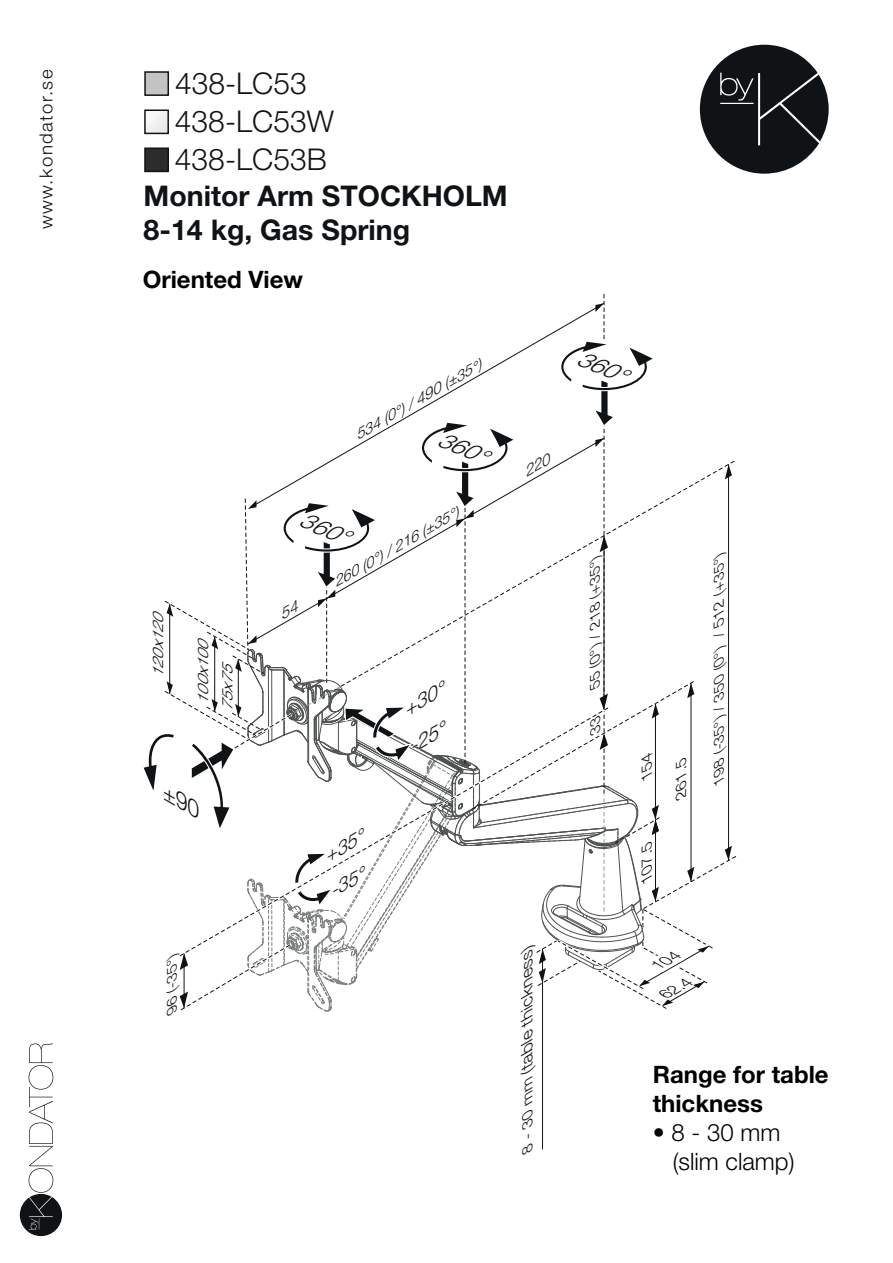
<style>
.page{position:relative;width:893px;height:1263px;background:#fff}
.page>*{position:absolute;margin:0;border:0;box-sizing:border-box;transform-origin:0 0}
.t1{font:300 30px/38px "Helvetica Neue LT Std";color:#111415}
.t2{font:700 28.5px/34.2px "Helvetica Neue LT Std";color:#101315}
.t3{font:700 24px/28.8px "Helvetica Neue LT Std";color:#000001}
.t4{font:300 24px/28.8px "Helvetica Neue LT Std";color:#000001}
.t5{font:italic 300 21.9px "Helvetica Neue LT Std";color:#101315;scale:1.12 1}
.t6{font:italic 300 18.6px/34.5px "Helvetica Neue LT Std";color:#101315;scale:1.15 1}
.t7{font:300 18px "Helvetica Neue LT Std";letter-spacing:.08em;color:#111415}
.t8{font:italic 300 17.85px/33.2px "Helvetica Neue LT Std";color:#101315;scale:1.15 1}
.t9{font:italic 300 15.9px "Helvetica Neue LT Std";color:#101315;scale:1.15 1}
.t10{font:italic 300 14.55px "Helvetica Neue LT Std";color:#101315;scale:1.15 1}
.t11{font:italic 300 13.95px "Helvetica Neue LT Std";color:#101315;scale:1.15 1}
.s1{font-size:14.55px}
.s2{font-weight:700}
</style>
<div class="page">
<svg style="left:20px;top:1043px;width:42px;height:193px"></svg>
<svg style="left:700px;top:45px;width:129px;height:129px"></svg>
<div style="left:144px;top:109px;width:25px;height:25px;border:2px solid #111415"></div>
<img style="left:147px;top:150px;width:19px;height:19px">
<div style="left:144px;top:147px;width:25px;height:25px;border:2px solid #111415"></div>
<div style="left:144px;top:71px;width:25px;height:25px;border:2px solid #111415"></div>
<hr style="left:542px;top:949px;width:1px;height:200px;background:#101315">
<svg style="left:143px;top:294px;width:594px;height:718px"></svg>
<p class="t7" style="left:35px;top:229px;width:161px;rotate:-90deg">www.kondator.se</p>
<h1 class="t1" style="left:175px;top:64px;width:133px">438-LC53</h1>
<h1 class="t1" style="left:175px;top:102px;width:160px">438-LC53W<br>438-LC53B</h1>
<h2 class="t2" style="left:144px;top:178px;width:366px">Monitor Arm STOCKHOLM<br>8-14 kg, Gas Spring</h2>
<h3 class="t3" style="left:143px;top:265px;width:162px">Oriented View</h3>
<p class="t11" style="left:351px;top:428px;width:126px;rotate:-30deg">534 (0°) / <span class="s1">490</span> (±35°)</p>
<h3 class="t5" style="left:444px;top:426px;width:47px;rotate:22deg">360°</h3>
<p class="t10" style="left:149px;top:678px;width:66px;rotate:-90deg">120x120</p>
<p class="t10" style="left:194px;top:705px;width:66px;rotate:-90deg">100x100</p>
<p class="t10" style="left:219px;top:711px;width:49px;rotate:-90deg">75x75</p>
<p class="t11" style="left:329px;top:576px;width:125px;rotate:-30deg">260 (0°) / 216 (±35°)</p>
<h3 class="t5" style="left:305px;top:506px;width:47px;rotate:22deg">360°</h3>
<h3 class="t6" style="left:382px;top:703px;width:53px;text-indent:14px;rotate:-30deg">+30° -25°</h3>
<p class="t11" style="left:163px;top:1012px;width:62px;rotate:-90deg">96(-35°)</p>
<p class="t8" style="left:304px;top:849px;width:51px;text-indent:13px;rotate:-30deg">+35° -35°</p>
<p class="t9" style="left:517px;top:1151px;width:191px;rotate:-90deg"><span class="s1">8-30mm</span>(tablethickness)</p>
<h3 class="t5" style="left:583px;top:344px;width:47px;rotate:22deg">360°</h3>
<p class="t11" style="left:586px;top:687px;width:126px;rotate:-90deg">55(0°)/218(+35°)</p>
<p class="t11" style="left:587px;top:732px;width:25px;rotate:-90deg">33</p>
<p class="t10" style="left:638px;top:778px;width:34px;rotate:-90deg">154</p>
<p class="t10" style="left:638px;top:881px;width:47px;rotate:-90deg">107.5</p>
<p class="t10" style="left:672px;top:797px;width:47px;rotate:-90deg">261.5</p>
<p class="t11" style="left:710px;top:783px;width:211px;rotate:-90deg">198(-35°)/350(0°)/<span class="s1">512</span>(+35°)</p>
<p class="t10" style="left:660px;top:987px;width:30px;rotate:-30deg">62.4</p>
<h3 class="t3" style="left:653px;top:1060px;width:177px">Range for table thickness</h3>
<h3 class="t4" style="left:673px;top:1117px;width:123px;text-indent:-20px"><span class="s2">•</span> 8 - 30 mm (slim clamp)</h3>
</div>
